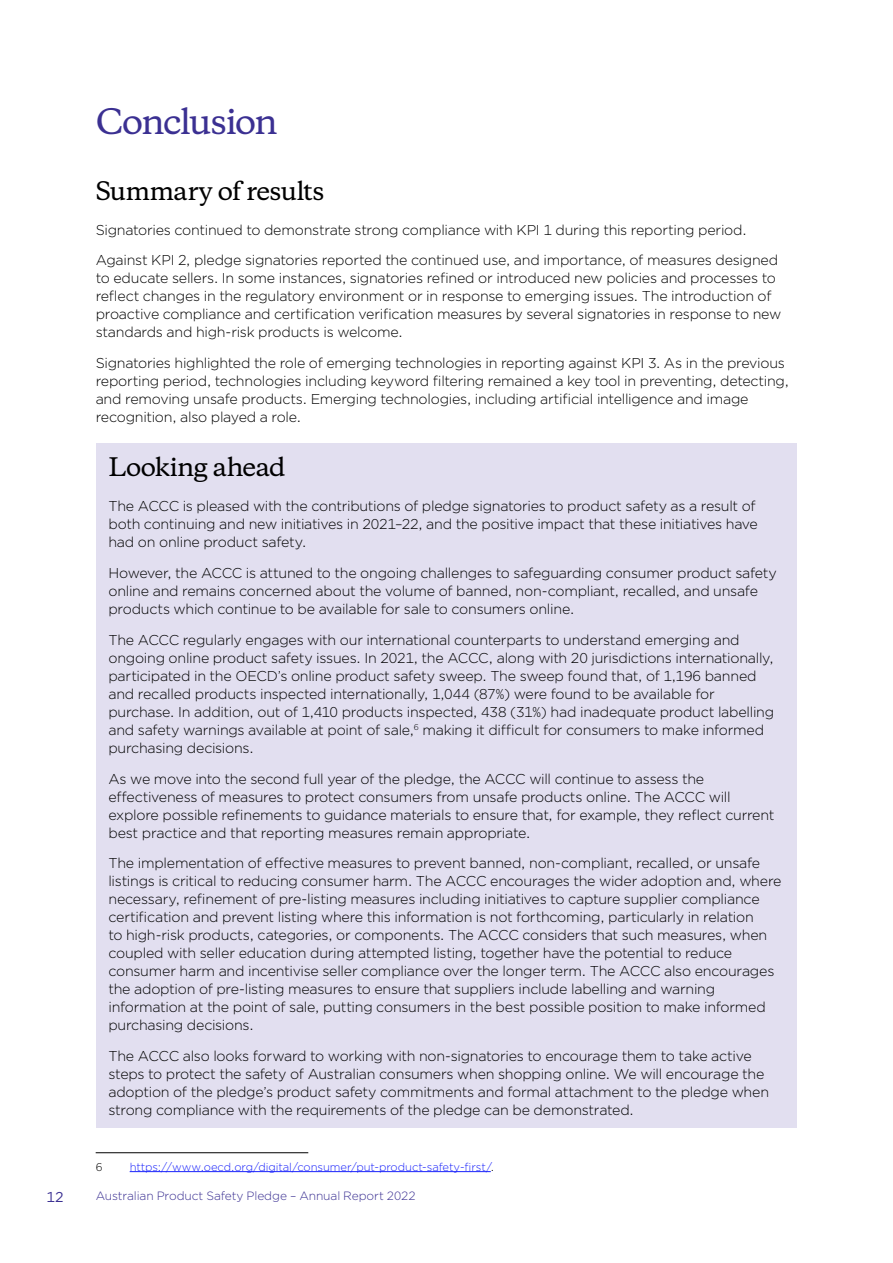
<style>
.page{position:relative;width:893px;height:1263px;background:#fff}
.page>*{position:absolute;margin:0;border:0;box-sizing:border-box;transform-origin:0 0}
._02_Heading_1{font:500 33px "Copernicus";letter-spacing:-.055em;color:#3b3092}
._02_Heading_2{font:500 24px "Copernicus";letter-spacing:-.035em;color:#000}
._01_Body_text{font:300 14.25px/18px "Gotham";letter-spacing:-.02em;color:#000}
.t1{font:14.25px "Gotham";color:#3b3092}
.t2{font:300 12px "Gotham";letter-spacing:-.01em;color:#3b3092}
._01_Footnote{font:300 11.25px "Gotham";letter-spacing:-.005em;color:#1922fb}
._01_Footnote-2{font:300 11.25px "Gotham";color:#000}
.s1{color:#000}
</style>
<div class="page">
<div style="left:96px;top:443px;width:700px;height:685px;background:#e2dff0"></div>
<hr style="left:96px;top:1152px;width:212px;height:1px;background:#000">
<hr style="left:130px;top:1171px;width:361px;height:1px;background:#1922fb">
<h1 class="_02_Heading_1" style="left:96px;top:93px;width:184px">Conclusion</h1>
<h2 class="_02_Heading_2" style="left:96px;top:170px;width:230px">Summary of results</h2>
<p class="_01_Body_text" style="left:96px;top:220px;width:652px">Signatories continued to demonstrate strong compliance with KPI 1 during this reporting period.</p>
<p class="_01_Body_text" style="left:96px;top:251px;width:687px">Against KPI 2, pledge signatories reported the continued use, and importance, of measures designed to educate sellers. In some instances, signatories refined or introduced new policies and processes to reflect changes in the regulatory environment or in response to emerging issues. The introduction of proactive compliance and certification verification measures by several signatories in response to new standards and high-risk products is welcome.</p>
<p class="_01_Body_text" style="left:96px;top:354px;width:695px">Signatories highlighted the role of emerging technologies in reporting against KPI 3. As in the previous reporting period, technologies including keyword filtering remained a key tool in preventing, detecting, and removing unsafe products. Emerging technologies, including artificial intelligence and image recognition, also played a role.</p>
<h2 class="_02_Heading_2" style="left:108px;top:446px;width:178px">Looking ahead</h2>
<p class="_01_Body_text" style="left:108px;top:497px;width:651px">The ACCC is pleased with the contributions of pledge signatories to product safety as a result of both continuing and new initiatives in 2021–22, and the positive impact that these initiatives have had on online product safety.</p>
<p class="_01_Body_text" style="left:108px;top:564px;width:670px">However, the ACCC is attuned to the ongoing challenges to safeguarding consumer product safety online and remains concerned about the volume of banned, non-compliant, recalled, and unsafe products which continue to be available for sale to consumers online.</p>
<p class="_01_Body_text" style="left:108px;top:630px;width:667px">The ACCC regularly engages with our international counterparts to understand emerging and ongoing online product safety issues. In 2021, the ACCC, along with 20 jurisdictions internationally, participated in the OECD’s online product safety sweep. The sweep found that, of 1,196 banned and recalled products inspected internationally, 1,044 (87%) were found to be available for purchase. In addition, out of 1,410 products inspected, 438 (31%) had inadequate product labelling and safety warnings available at point of sale,<sup>6</sup> making it difficult for consumers to make informed purchasing decisions.</p>
<p class="_01_Body_text" style="left:108px;top:769px;width:668px">As we move into the second full year of the pledge, the ACCC will continue to assess the effectiveness of measures to protect consumers from unsafe products online. The ACCC will explore possible refinements to guidance materials to ensure that, for example, they reflect current best practice and that reporting measures remain appropriate.</p>
<p class="_01_Body_text" style="left:108px;top:854px;width:675px">The implementation of effective measures to prevent banned, non-compliant, recalled, or unsafe listings is critical to reducing consumer harm. The ACCC encourages the wider adoption and, where necessary, refinement of pre-listing measures including initiatives to capture supplier compliance certification and prevent listing where this information is not forthcoming, particularly in relation<br>to high-risk products, categories, or components. The ACCC considers that such measures, when coupled with seller education during attempted listing, together have the potential to reduce consumer harm and incentivise seller compliance over the longer term. The ACCC also encourages the adoption of pre-listing measures to ensure that suppliers include labelling and warning information at the point of sale, putting consumers in the best possible position to make informed purchasing decisions.</p>
<p class="_01_Body_text" style="left:108px;top:1047px;width:662px">The ACCC also looks forward to working with non-signatories to encourage them to take active steps to protect the safety of Australian consumers when shopping online. We will encourage the adoption of the pledge’s product safety commitments and formal attachment to the pledge when strong compliance with the requirements of the pledge can be demonstrated.</p>
<p class="_01_Footnote-2" style="left:96px;top:1159px;width:8px">6</p>
<p class="_01_Footnote" style="left:130px;top:1159px;width:366px">https://www.oecd.org/digital/consumer/put-product-safety-first/<span class="s1">.</span></p>
<p class="t1" style="left:47px;top:1188px;width:19px">12</p>
<p class="t2" style="left:96px;top:1188px;width:322px">Australian Product Safety Pledge – Annual Report 2022</p>
</div>
